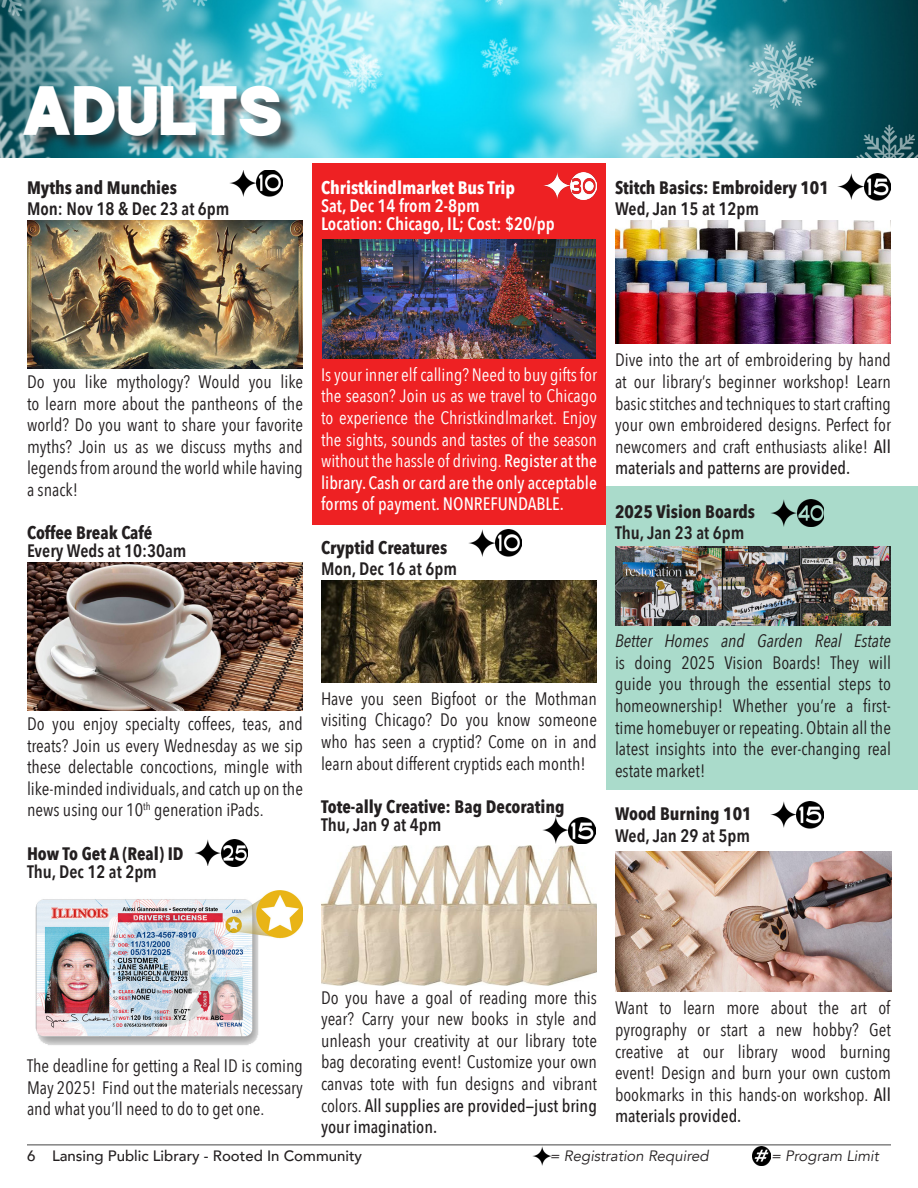
<style>
.page{position:relative;width:918px;height:1188px;background:#fff}
.page>*{position:absolute;margin:0;border:0;box-sizing:border-box;transform-origin:0 0}
.t1{font:45px "JUNAR Regular";color:#fff}
.t2{font:18px/21.6px "Avenir Next Condensed";color:#231f20;text-align:justify}
.t3{font:18px/21.6px "Avenir Next Condensed";color:#fff;text-align:justify}
.t4{font:700 18px "Avenir Next Condensed";color:#231f20}
.t5{font:600 18px "Avenir Next Condensed";color:#231f20}
.t6{font:600 18px "Avenir Next Condensed";color:#fff}
.t7{font:700 18px "Avenir Next Condensed";color:#fff}
.t8{font:500 15px "Avenir";color:#231f20}
.t9{font:italic 15px "Avenir";color:#231f20}
.s1{font-weight:500}
.s2{font-style:italic}
</style>
<div class="page">
<hr style="left:27px;top:1144px;width:864px;height:1px;background:#595959">
<img style="left:752px;top:1146px;width:19px;height:19px">
<img style="left:533px;top:1146px;width:18px;height:19px">
<div style="left:312px;top:163px;width:294px;height:362px;background:#ee2123"></div>
<div style="left:606px;top:486px;width:312px;height:304px;background:#aadbcb"></div>
<img style="left:0;top:0;width:918px;height:158px">
<img style="left:770px;top:500px;width:54px;height:26px">
<img style="left:469px;top:529px;width:53px;height:27px">
<img style="left:322px;top:240px;width:274px;height:119px">
<img style="left:321px;top:845px;width:276px;height:140px">
<img style="left:544px;top:172px;width:53px;height:27px">
<img style="left:838px;top:173px;width:53px;height:27px">
<img style="left:194px;top:839px;width:54px;height:27px">
<img style="left:770px;top:801px;width:54px;height:27px">
<img style="left:542px;top:817px;width:54px;height:27px">
<img style="left:230px;top:170px;width:53px;height:27px">
<img style="left:615px;top:220px;width:276px;height:124px">
<img style="left:615px;top:546px;width:276px;height:79px">
<img style="left:615px;top:851px;width:276px;height:141px">
<img style="left:35px;top:890px;width:268px;height:155px">
<img style="left:321px;top:580px;width:276px;height:102px">
<img style="left:27px;top:563px;width:276px;height:148px">
<img style="left:27px;top:220px;width:276px;height:148px">
<div style="left:27px;top:88px;width:272px;height:67px;background:#231f20;opacity:.75"></div>
<p class="t1" style="left:22px;top:77px;width:262px">ADULTS</p>
<p class="t4" style="left:27px;top:176px;width:151px">Myths and Munchies</p>
<p class="t5" style="left:27px;top:193px;width:204px">Mon: Nov 18 &amp; Dec 23 at 6pm</p>
<p class="t7" style="left:321px;top:176px;width:196px">Christkindlmarket Bus Trip</p>
<p class="t6" style="left:321px;top:190px;width:160px">Sat, Dec 14 from 2-8pm</p>
<p class="t6" style="left:321px;top:208px;width:235px">Location: Chicago, IL; Cost: $20/pp</p>
<p class="t4" style="left:615px;top:176px;width:215px">Stitch Basics: Embroidery 101</p>
<p class="t5" style="left:615px;top:193px;width:146px">Wed, Jan 15 at 12pm</p>
<p class="t2" style="left:27px;top:370px;width:278px">Do you like mythology? Would you like to learn more about the pantheons of the world? Do you want to share your favorite myths? Join us as we discuss myths and legends from around the world while having a snack!</p>
<p class="t4" style="left:27px;top:522px;width:127px">Coffee Break Café</p>
<p class="t5" style="left:27px;top:535px;width:161px">Every Weds at 10:30am</p>
<p class="t3" style="left:321px;top:363px;width:278px">Is your inner elf calling? Need to buy gifts for the season? Join us as we travel to Chicago to experience the Christkindlmarket. Enjoy the sights, sounds and tastes of the season without the hassle of driving. <span class="s1">Register at the library. Cash or card are the only acceptable forms of payment. NONREFUNDABLE.</span></p>
<p class="t4" style="left:321px;top:536px;width:128px">Cryptid Creatures</p>
<p class="t5" style="left:321px;top:553px;width:137px">Mon, Dec 16 at 6pm</p>
<p class="t2" style="left:615px;top:348px;width:278px">Dive into the art of embroidering by hand at our library’s beginner workshop! Learn basic stitches and techniques to start crafting your own embroidered designs. Perfect for newcomers and craft enthusiasts alike! <span class="s1">All materials and patterns are provided.</span></p>
<p class="t4" style="left:615px;top:500px;width:142px">2025 Vision Boards</p>
<p class="t5" style="left:615px;top:517px;width:131px">Thu, Jan 23 at 6pm</p>
<p class="t2" style="left:27px;top:712px;width:278px">Do you enjoy specialty coffees, teas, and treats? Join us every Wednesday as we sip these delectable concoctions, mingle with like-minded individuals, and catch up on the news using our 10<sup>th</sup> generation iPads.</p>
<p class="t4" style="left:27px;top:842px;width:158px">How To Get A (Real) ID</p>
<p class="t5" style="left:27px;top:856px;width:131px">Thu, Dec 12 at 2pm</p>
<p class="t2" style="left:321px;top:687px;width:278px">Have you seen Bigfoot or the Mothman visiting Chicago? Do you know someone who has seen a cryptid? Come on in and learn about different cryptids each month!</p>
<p class="t4" style="left:321px;top:795px;width:245px">Tote-ally Creative: Bag Decorating</p>
<p class="t5" style="left:321px;top:809px;width:122px">Thu, Jan 9 at 4pm</p>
<p class="t2" style="left:615px;top:629px;width:278px"><span class="s2">Better Homes and Garden Real Estate </span>is doing 2025 Vision Boards! They will guide you through the essential steps to homeownership! Whether you’re a first&shy;time homebuyer or repeating. Obtain all the latest insights into the ever-changing real estate market!</p>
<p class="t4" style="left:615px;top:803px;width:138px">Wood Burning 101</p>
<p class="t5" style="left:615px;top:820px;width:137px">Wed, Jan 29 at 5pm</p>
<p class="t2" style="left:27px;top:1054px;width:278px">The deadline for getting a Real ID is coming May 2025! Find out the materials necessary and what you’ll need to do to get one.</p>
<p class="t2" style="left:321px;top:986px;width:278px">Do you have a goal of reading more this year? Carry your new books in style and unleash your creativity at our library tote bag decorating event! Customize your own canvas tote with fun designs and vibrant colors. <span class="s1">All supplies are provided—just bring your imagination.</span></p>
<p class="t2" style="left:615px;top:996px;width:278px">Want to learn more about the art of pyrography or start a new hobby? Get creative at our library wood burning event! Design and burn your own custom bookmarks in this hands-on workshop. <span class="s1">All materials provided.</span></p>
<p class="t8" style="left:27px;top:1143px;width:337px">6 Lansing Public Library - Rooted In Community</p>
<p class="t9" style="left:550px;top:1147px;width:160px">= Registration Required</p>
<p class="t9" style="left:771px;top:1147px;width:109px">= Program Limit</p>
</div>
